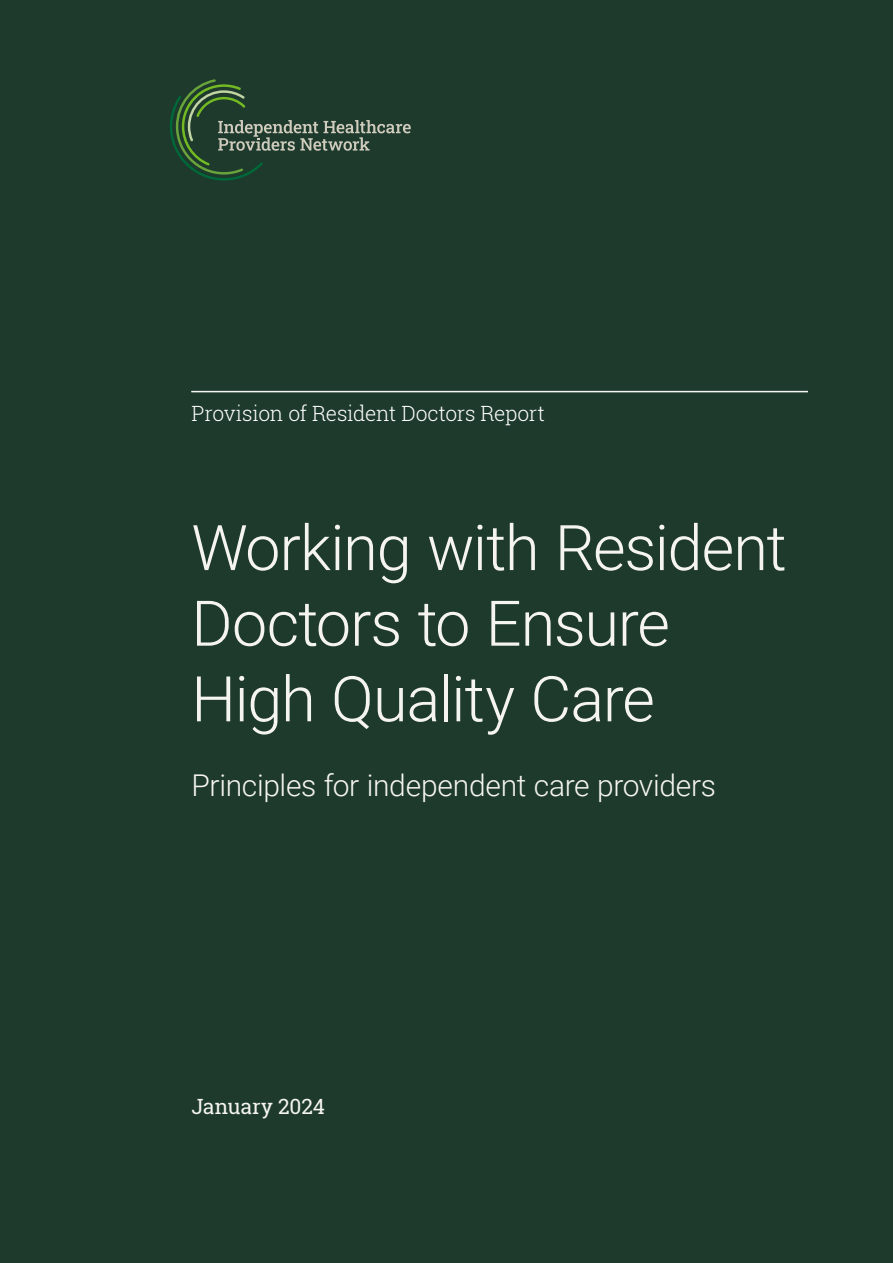
<style>
.page{position:relative;width:893px;height:1263px;background:#1d3a2c}
.page>*{position:absolute;margin:0;border:0;box-sizing:border-box;transform-origin:0 0}
.t1{font:300 63px/75.6px "Roboto";letter-spacing:-.02em;color:#f5f4f1}
.t2{font:300 30px "Roboto";letter-spacing:-.01em;color:#f5f4f1}
.t3{font:300 21px "Roboto Slab";letter-spacing:-.02em;color:#fff}
.t4{font:21px "Roboto Slab";letter-spacing:-.005em;color:#f5f4f1}
</style>
<div class="page">
<svg style="left:170px;top:79px;width:241px;height:102px;background:#2d4a37"></svg>
<hr style="left:191px;top:391px;width:617px;height:1px;background:#fff">
<hr style="left:191px;top:392px;width:617px;height:1px;background:#fff">
<p class="t3" style="left:191px;top:399px;width:355px">Provision of Resident Doctors Report</p>
<p class="t1" style="left:191px;top:507px;width:597px">Working with Resident<br>Doctors to Ensure<br>High Quality Care</p>
<p class="t2" style="left:191px;top:764px;width:526px">Principles for independent care providers</p>
<p class="t4" style="left:191px;top:1092px;width:135px">January 2024</p>
</div>
